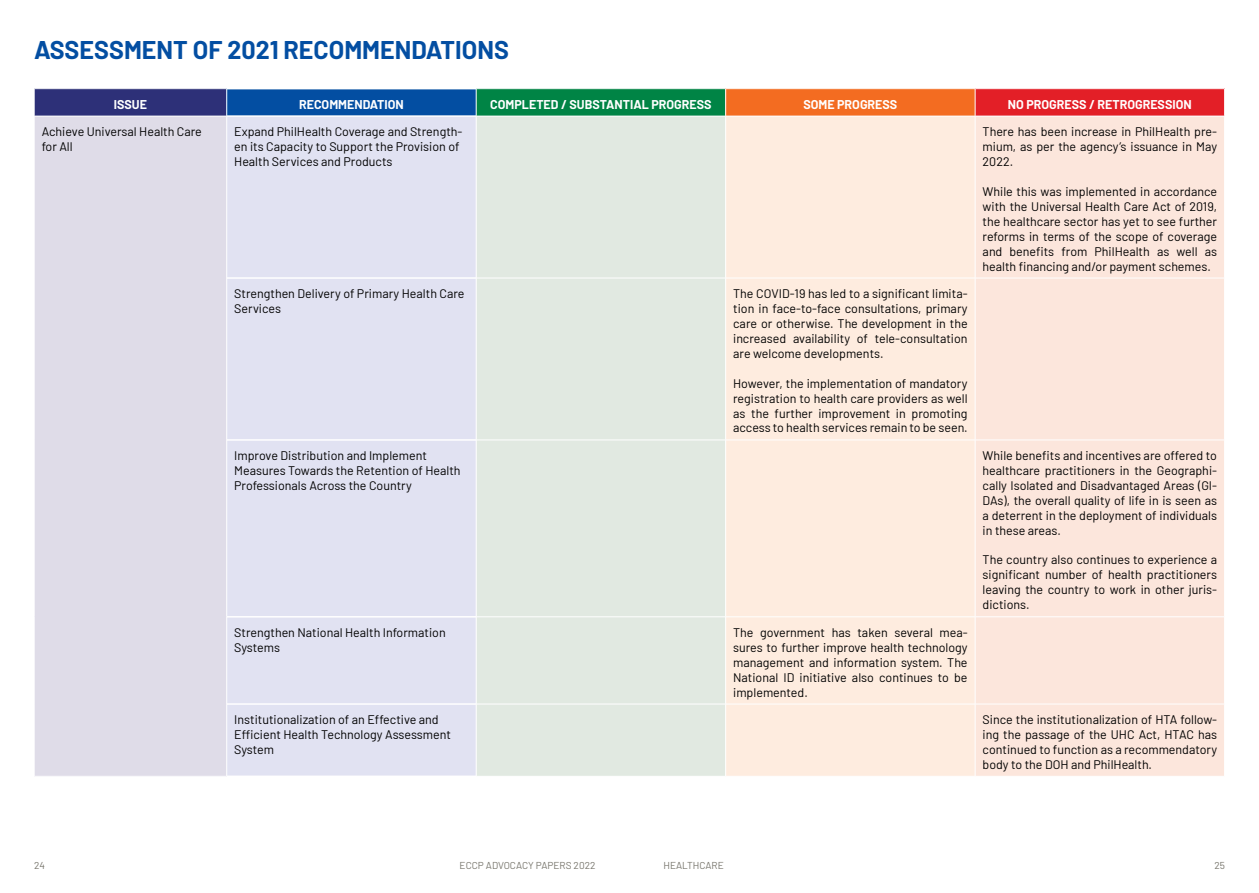
<style>
.page{position:relative;width:1259px;height:893px;background:#fff}
.page>*{position:absolute;margin:0;border:0;box-sizing:border-box;transform-origin:0 0}
.t1{font:700 25.05px "Barlow";color:#034ea2}
.t2{font:12.45px/15px "Barlow";color:#000;text-align:justify}
.t3{font:700 12.45px "Barlow";color:#fff}
.t4{font:10.05px "Barlow";color:#79776e}
</style>
<div class="page">
<div style="left:34px;top:89px;width:193px;height:27px;background:#2d3078"></div>
<div style="left:227px;top:89px;width:249px;height:27px;background:#034ea2"></div>
<div style="left:476px;top:89px;width:249px;height:27px;background:#008445"></div>
<div style="left:725px;top:89px;width:250px;height:27px;background:#f36c21"></div>
<div style="left:975px;top:89px;width:249px;height:27px;background:#e31f27"></div>
<div style="left:34px;top:116px;width:193px;height:660px;background:#dfdce8"></div>
<div style="left:227px;top:117px;width:249px;height:658px;background:#e1e2f2"></div>
<div style="left:477px;top:117px;width:248px;height:659px;background:#e1e9e1"></div>
<div style="left:726px;top:117px;width:249px;height:659px;background:#feecdf"></div>
<div style="left:976px;top:117px;width:248px;height:659px;background:#fce6dc"></div>
<hr style="left:227px;top:115px;width:249px;height:2px;background:#fff">
<hr style="left:227px;top:277px;width:249px;height:2px;background:#fff">
<hr style="left:227px;top:439px;width:249px;height:2px;background:#fff">
<hr style="left:227px;top:616px;width:249px;height:2px;background:#fff">
<hr style="left:227px;top:703px;width:249px;height:2px;background:#fff">
<svg style="left:34px;top:89px;width:1px;height:27px"></svg>
<svg style="left:226px;top:89px;width:1px;height:27px"></svg>
<hr style="left:34px;top:116px;width:193px;height:1px;background:#fff">
<hr style="left:34px;top:116px;width:1px;height:162px;background:#fff">
<hr style="left:226px;top:116px;width:1px;height:162px;background:#fff">
<hr style="left:34px;top:278px;width:1px;height:162px;background:#fff">
<hr style="left:226px;top:278px;width:1px;height:162px;background:#fff">
<hr style="left:34px;top:440px;width:1px;height:177px;background:#fff">
<hr style="left:226px;top:440px;width:1px;height:177px;background:#fff">
<hr style="left:34px;top:617px;width:1px;height:87px;background:#fff">
<hr style="left:226px;top:617px;width:1px;height:87px;background:#fff">
<hr style="left:34px;top:704px;width:1px;height:72px;background:#fff">
<hr style="left:226px;top:704px;width:1px;height:72px;background:#fff">
<svg style="left:476px;top:89px;width:1px;height:27px"></svg>
<hr style="left:476px;top:278px;width:249px;height:1px;background:#fff">
<hr style="left:476px;top:440px;width:249px;height:1px;background:#fff">
<hr style="left:476px;top:617px;width:249px;height:1px;background:#fff">
<hr style="left:476px;top:704px;width:249px;height:1px;background:#fff">
<svg style="left:725px;top:89px;width:1px;height:27px"></svg>
<hr style="left:725px;top:278px;width:250px;height:1px;background:#fff">
<hr style="left:725px;top:440px;width:250px;height:1px;background:#fff">
<hr style="left:725px;top:617px;width:250px;height:1px;background:#fff">
<hr style="left:725px;top:704px;width:250px;height:1px;background:#fff">
<svg style="left:975px;top:89px;width:1px;height:27px"></svg>
<svg style="left:1224px;top:89px;width:1px;height:27px"></svg>
<hr style="left:975px;top:278px;width:249px;height:1px;background:#fff">
<hr style="left:975px;top:440px;width:249px;height:1px;background:#fff">
<hr style="left:975px;top:617px;width:249px;height:1px;background:#fff">
<hr style="left:975px;top:704px;width:249px;height:1px;background:#fff">
<h1 class="t1" style="left:34px;top:32px;width:476px">ASSESSMENT OF 2021 RECOMMENDATIONS</h1>
<p class="t3" style="left:114px;top:95px;width:35px">ISSUE</p>
<p class="t3" style="left:299px;top:95px;width:106px">RECOMMENDATION</p>
<p class="t3" style="left:490px;top:95px;width:223px">COMPLETED / SUBSTANTIAL PROGRESS</p>
<p class="t3" style="left:803px;top:95px;width:95px">SOME PROGRESS</p>
<p class="t3" style="left:1008px;top:95px;width:185px">NO PROGRESS / RETROGRESSION</p>
<p class="t2" style="left:42px;top:123px;width:162px">Achieve Universal Health Care for All</p>
<p class="t2" style="left:234px;top:123px;width:230px;text-align:left">Expand PhilHealth Coverage and Strength&shy;en its Capacity to Support the Provision of<br>Health Services and Products</p>
<p class="t2" style="left:982px;top:123px;width:236px">There has been increase in PhilHealth pre&shy;mium, as per the agency’s issuance in May 2022.</p>
<p class="t2" style="left:982px;top:183px;width:236px">While this was implemented in accordance with the Universal Health Care Act of 2019, the healthcare sector has yet to see further reforms in terms of the scope of coverage and benefits from PhilHealth as well as health financing and/or payment schemes.</p>
<p class="t2" style="left:234px;top:285px;width:232px">Strengthen Delivery of Primary Health Care<br>Services</p>
<p class="t2" style="left:733px;top:285px;width:236px">The COVID-19 has led to a significant limita&shy;tion in face-to-face consultations, primary care or otherwise. The development in the increased availability of tele-consultation are welcome developments.</p>
<p class="t2" style="left:733px;top:375px;width:236px">However, the implementation of mandatory registration to health care providers as well as the further improvement in promoting access to health services remain to be seen.</p>
<p class="t2" style="left:234px;top:447px;width:228px;text-align:left">Improve Distribution and Implement<br>Measures Towards the Retention of Health<br>Professionals Across the Country</p>
<p class="t2" style="left:982px;top:447px;width:236px">While benefits and incentives are offered to healthcare practitioners in the Geographi&shy;cally Isolated and Disadvantaged Areas (GI-DAs), the overall quality of life in is seen as a deterrent in the deployment of individuals in these areas.</p>
<p class="t2" style="left:982px;top:551px;width:236px">The country also continues to experience a significant number of health practitioners leaving the country to work in other juris&shy;dictions.</p>
<p class="t2" style="left:234px;top:624px;width:213px">Strengthen National Health Information<br>Systems</p>
<p class="t2" style="left:733px;top:624px;width:236px">The government has taken several mea&shy;sures to further improve health technology management and information system. The National ID initiative also continues to be implemented.</p>
<p class="t2" style="left:234px;top:711px;width:218px;text-align:left">Institutionalization of an Effective and<br>Efficient Health Technology Assessment<br>System</p>
<p class="t2" style="left:982px;top:711px;width:236px">Since the institutionalization of HTA follow&shy;ing the passage of the UHC Act, HTAC has continued to function as a recommendatory body to the DOH and PhilHealth.</p>
<p class="t4" style="left:34px;top:858px;width:12px">24</p>
<p class="t4" style="left:460px;top:858px;width:137px">ECCP ADVOCACY PAPERS 2022</p>
<p class="t4" style="left:663px;top:858px;width:62px">HEALTHCARE</p>
<p class="t4" style="left:1214px;top:858px;width:12px">25</p>
</div>
